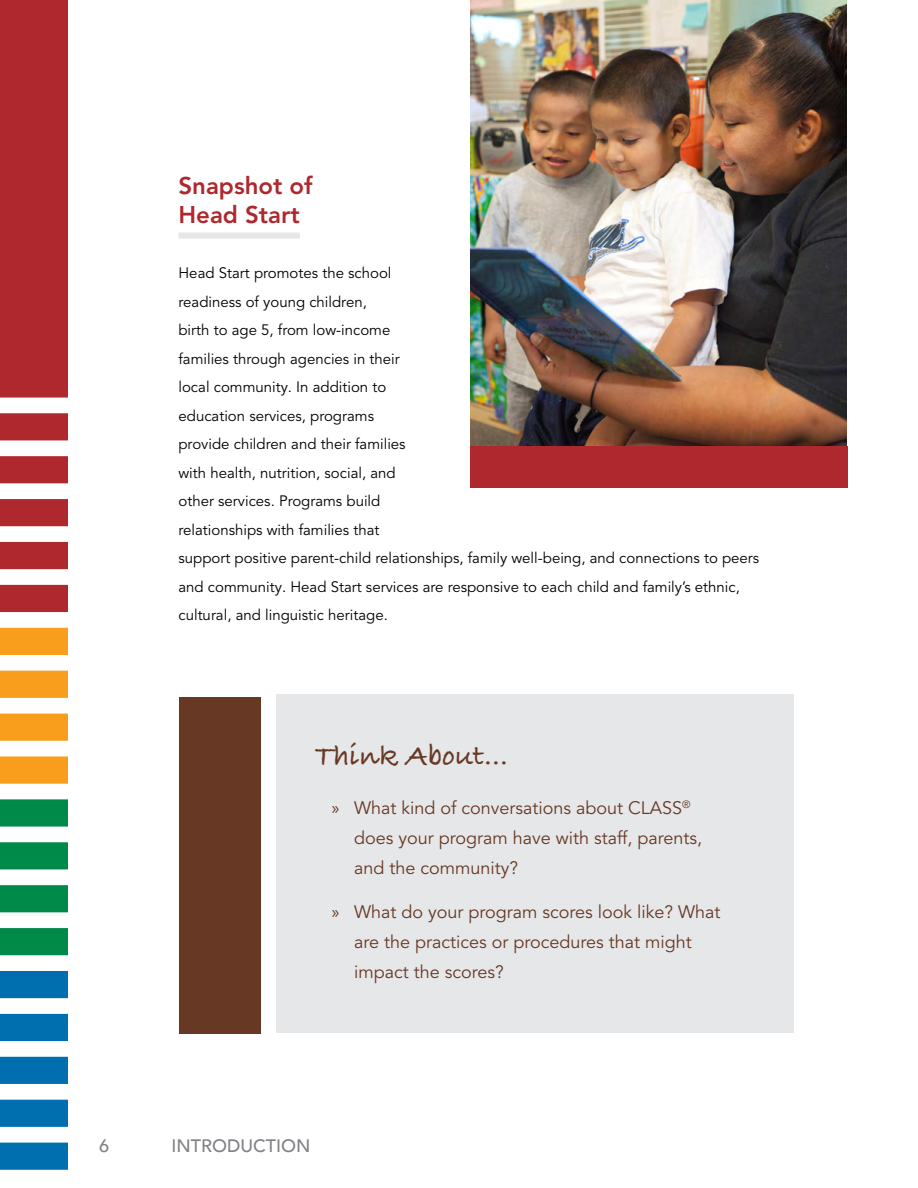
<style>
.page{position:relative;width:918px;height:1188px;background:#fff}
.page>*{position:absolute;margin:0;border:0;box-sizing:border-box;transform-origin:0 0}
.Think_About_Header{font:700 30px "Bradley Hand ITCTT";color:#673925}
.Body_Header{font:800 24px/28.5px "Avenir LT Pro";color:#ae282d}
.t1{font:18px/30px "Avenir LT Pro";color:#673925}
.t2{font:500 18px "Avenir";color:#808285}
.Body_copy{font:15px/28.5px "Avenir LT Pro";color:#000}
.s1{font-family:"Myriad Pro"}
</style>
<div class="page">
<div style="left:178px;top:233px;width:122px;height:6px;background:#e6e7e8"></div>
<div style="left:0;top:0;width:68px;height:709px;background:#ae282d"></div>
<div style="left:0;top:786px;width:68px;height:206px;background:#008a49"></div>
<div style="left:0;top:969px;width:68px;height:214px;background:#006faf"></div>
<div style="left:0;top:614px;width:68px;height:178px;background:#f99d1c"></div>
<div style="left:0;top:398px;width:70px;height:15px;background:#fff"></div>
<div style="left:0;top:440px;width:70px;height:16px;background:#fff"></div>
<div style="left:0;top:483px;width:70px;height:16px;background:#fff"></div>
<div style="left:0;top:526px;width:70px;height:16px;background:#fff"></div>
<div style="left:0;top:569px;width:70px;height:16px;background:#fff"></div>
<div style="left:0;top:612px;width:70px;height:16px;background:#fff"></div>
<div style="left:0;top:655px;width:70px;height:16px;background:#fff"></div>
<div style="left:0;top:698px;width:70px;height:16px;background:#fff"></div>
<div style="left:0;top:741px;width:70px;height:15px;background:#fff"></div>
<div style="left:0;top:784px;width:70px;height:15px;background:#fff"></div>
<div style="left:0;top:827px;width:70px;height:15px;background:#fff"></div>
<div style="left:0;top:869px;width:70px;height:16px;background:#fff"></div>
<div style="left:0;top:912px;width:70px;height:16px;background:#fff"></div>
<div style="left:0;top:955px;width:70px;height:16px;background:#fff"></div>
<div style="left:0;top:998px;width:70px;height:16px;background:#fff"></div>
<div style="left:0;top:1041px;width:70px;height:16px;background:#fff"></div>
<div style="left:0;top:1084px;width:70px;height:16px;background:#fff"></div>
<div style="left:0;top:1127px;width:70px;height:16px;background:#fff"></div>
<div style="left:0;top:1170px;width:70px;height:15px;background:#fff"></div>
<div style="left:276px;top:694px;width:518px;height:338px;background:#e6e7e8"></div>
<div style="left:180px;top:697px;width:81px;height:337px;background:#673925"></div>
<img style="left:470px;top:0;width:376px;height:446px">
<div style="left:470px;top:446px;width:378px;height:41px;background:#ae282d"></div>
<h3 class="Body_Header" style="left:178px;top:172px;width:136px">Snapshot of<br>Head Start</h3>
<p class="Body_copy" style="left:178px;top:259px;width:582px">Head Start promotes the school<br>readiness of young children,<br>birth to age 5, from low-income<br>families through agencies in their<br>local community. In addition to<br>education services, programs<br>provide children and their families<br>with health, nutrition, social, and<br>other services. Programs build<br>relationships with families that<br>support positive parent-child relationships, family well-being, and connections to peers and community. Head Start services are responsive to each child and family’s ethnic, cultural, and linguistic heritage.</p>
<p class="Think_About_Header" style="left:315px;top:733px;width:194px">Think About...</p>
<p class="t1" style="left:354px;top:793px;width:350px;text-indent:-22px"><span class="s1">»</span> What kind of conversations about CLASS<sup>® </sup>does your program have with staff, parents, and the community?</p>
<p class="t1" style="left:354px;top:897px;width:368px;text-indent:-22px"><span class="s1">»</span> What do your program scores look like? What are the practices or procedures that might impact the scores?</p>
<p class="t2" style="left:99px;top:1130px;width:12px">6</p>
<p class="t2" style="left:172px;top:1130px;width:140px">INTRODUCTION</p>
</div>
